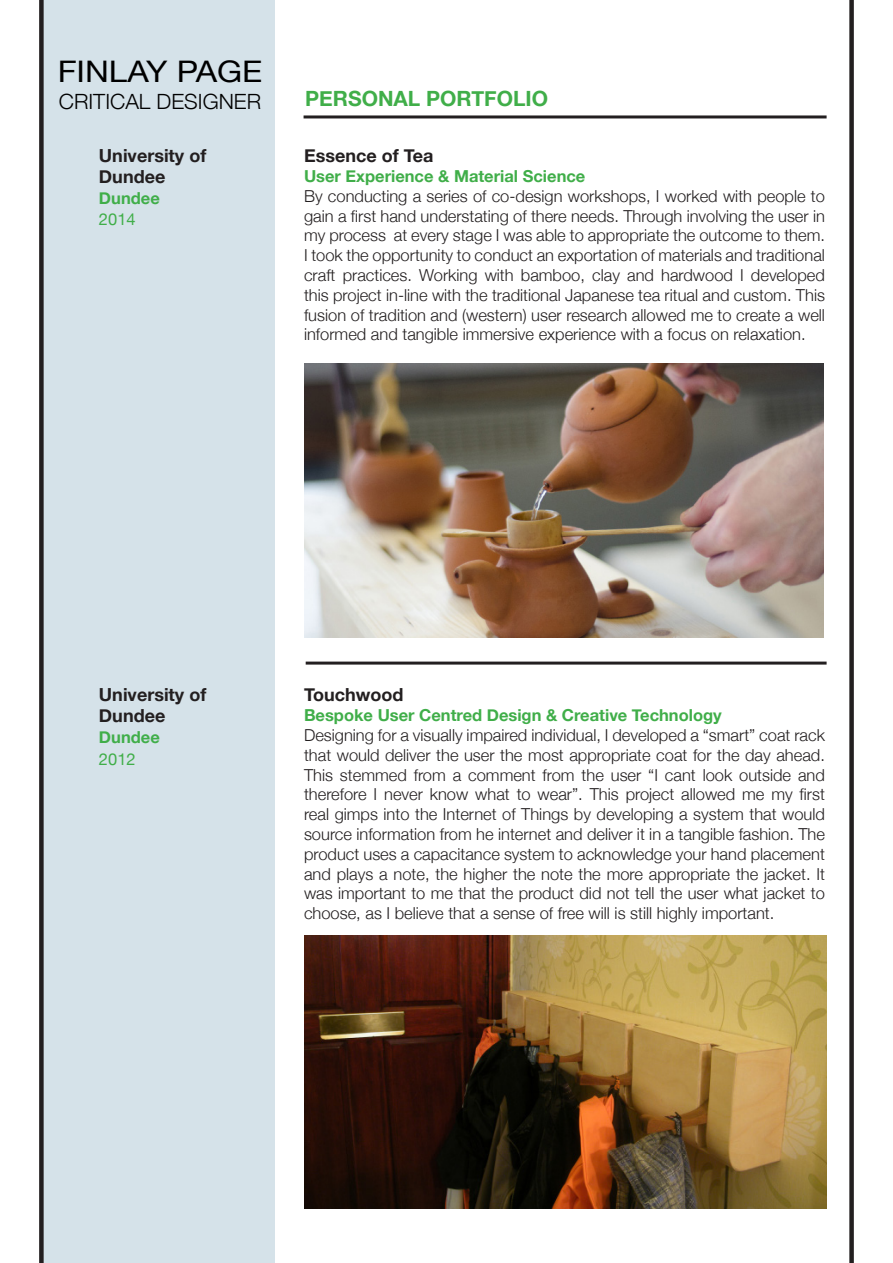
<style>
.page{position:relative;width:893px;height:1263px;background:#fff}
.page>*{position:absolute;margin:0;border:0;box-sizing:border-box;transform-origin:0 0}
.t1{font:29.7px "Helvetica Neue";color:#000;scale:1.11 1}
.t2{font:700 21px "Helvetica Neue";color:#40ae49}
.t3{font:300 21px "Helvetica Neue";color:#000}
.t4{font:700 18px/21px "Helvetica Neue";color:#231f20}
.t5{font:300 16.5px/19.8px "Helvetica Neue";color:#231f20;text-align:justify}
.t6{font:700 16.5px "Helvetica Neue";color:#40ae49}
.t7{font:16.5px "Helvetica Neue";color:#40ae49}
</style>
<div class="page">
<div style="left:42px;top:0;width:232px;height:1263px;background:#d5e2e9"></div>
<div style="left:39px;top:0;width:5px;height:1263px;background:#231f20"></div>
<div style="left:849px;top:0;width:5px;height:1263px;background:#231f20"></div>
<hr style="left:306px;top:662px;width:521px;height:3px;background:#231f20">
<img style="left:304px;top:936px;width:522px;height:273px">
<img style="left:304px;top:363px;width:519px;height:275px">
<hr style="left:304px;top:115px;width:523px;height:3px;background:#231f20">
<p class="t1" style="left:58px;top:50px;width:186px">FINLAY PAGE</p>
<p class="t3" style="left:59px;top:85px;width:204px">CRITICAL DESIGNER</p>
<p class="t4" style="left:99px;top:146px;width:109px">University of<br>Dundee</p>
<p class="t6" style="left:99px;top:185px;width:62px">Dundee</p>
<p class="t7" style="left:99px;top:207px;width:38px">2014</p>
<p class="t2" style="left:305px;top:82px;width:244px">PERSONAL PORTFOLIO</p>
<p class="t4" style="left:304px;top:146px;width:131px">Essence of Tea</p>
<p class="t6" style="left:304px;top:163px;width:283px">User Experience &amp; Material Science</p>
<p class="t5" style="left:304px;top:185px;width:522px">By conducting a series of co-design workshops, I worked with people to gain a first hand understating of there needs. Through involving the user in my process at every stage I was able to appropriate the outcome to them.<br>I took the opportunity to conduct an exportation of materials and traditional craft practices. Working with bamboo, clay and hardwood I developed this project in-line with the traditional Japanese tea ritual and custom. This fusion of tradition and (western) user research allowed me to create a well informed and tangible immersive experience with a focus on relaxation.</p>
<p class="t4" style="left:99px;top:685px;width:109px">University of<br>Dundee</p>
<p class="t6" style="left:99px;top:724px;width:62px">Dundee</p>
<p class="t7" style="left:99px;top:747px;width:38px">2012</p>
<p class="t4" style="left:304px;top:685px;width:101px">Touchwood</p>
<p class="t6" style="left:304px;top:702px;width:419px">Bespoke User Centred Design &amp; Creative Technology</p>
<p class="t5" style="left:304px;top:724px;width:522px">Designing for a visually impaired individual, I developed a “smart” coat rack that would deliver the user the most appropriate coat for the day ahead.<br>This stemmed from a comment from the user “I cant look outside and therefore I never know what to wear”. This project allowed me my first real gimps into the Internet of Things by developing a system that would source information from he internet and deliver it in a tangible fashion. The product uses a capacitance system to acknowledge your hand placement and plays a note, the higher the note the more appropriate the jacket. It was important to me that the product did not tell the user what jacket to choose, as I believe that a sense of free will is still highly important.</p>
</div>
